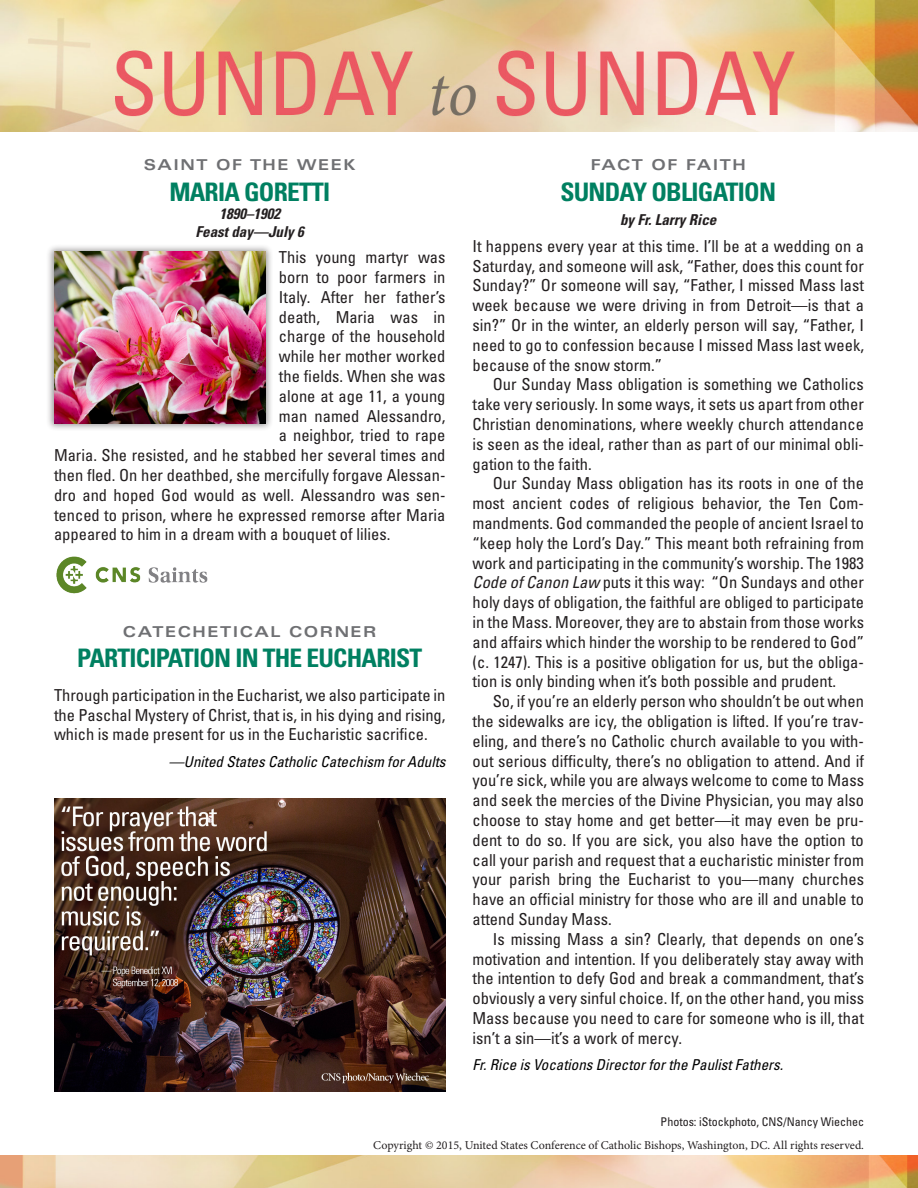
<style>
.page{position:relative;width:918px;height:1188px;background:#fff}
.page>*{position:absolute;margin:0;border:0;box-sizing:border-box;transform-origin:0 0}
.t1{font:700 condensed 25.5px "Univers LT Std";letter-spacing:-.03em;color:#008061}
.t2{font:condensed 16.5px/19.8px "Univers LT Std";color:#231f20;text-align:justify}
.t3{font:italic condensed 15px "Univers LT Std";color:#000}
.item_name{font:700 expanded 15px "Univers LT Std";letter-spacing:.1em;color:#6f7073}
.t4{font:italic 700 condensed 15px "Univers LT Std";color:#231f20}
.t5{font:12px "Minion Pro";color:#231f20}
.parafirst{font:condensed 12px "Univers LT Std";color:#231f20}
.s1{font-style:italic}
</style>
<div class="page">
<img style="left:0;top:0;width:918px;height:132px">
<img style="left:0;top:1156px;width:918px;height:32px">
<img style="left:56px;top:556px;width:152px;height:38px">
<div style="left:46px;top:243px;width:227px;height:188px;background:#231f20;opacity:.47"></div>
<img style="left:54px;top:252px;width:211px;height:171px">
<img style="left:55px;top:799px;width:391px;height:293px">
<p class="item_name" style="left:144px;top:156px;width:213px">SAINT OF THE WEEK</p>
<h1 class="t1" style="left:169px;top:176px;width:162px">MARIA GORETTI</h1>
<h1 class="t4" style="left:219px;top:204px;width:62px">1890–1902</h1>
<h1 class="t4" style="left:196px;top:222px;width:110px">Feast day—July 6</h1>
<p class="t2" style="left:279px;top:247px;width:168px">This young martyr was</p>
<p class="t2" style="left:279px;top:267px;width:168px">born to poor farmers in</p>
<p class="t2" style="left:279px;top:287px;width:168px">Italy. After her father’s</p>
<p class="t2" style="left:279px;top:307px;width:168px">death, Maria was in</p>
<p class="t2" style="left:279px;top:326px;width:168px">charge of the household</p>
<p class="t2" style="left:279px;top:346px;width:168px">while her mother worked</p>
<p class="t2" style="left:279px;top:366px;width:168px">the fields. When she was</p>
<p class="t2" style="left:279px;top:386px;width:168px">alone at age 11, a young</p>
<p class="t2" style="left:279px;top:406px;width:168px">man named Alessandro,</p>
<p class="t2" style="left:279px;top:425px;width:168px">a neighbor, tried to rape</p>
<p class="t2" style="left:54px;top:445px;width:393px">Maria. She resisted, and he stabbed her several times and</p>
<p class="t2" style="left:54px;top:465px;width:393px">then fled. On her deathbed, she mercifully forgave Alessan-</p>
<p class="t2" style="left:54px;top:485px;width:393px">dro and hoped God would as well. Alessandro was sen-</p>
<p class="t2" style="left:54px;top:505px;width:393px">tenced to prison, where he expressed remorse after Maria</p>
<p class="t2" style="left:54px;top:524px;width:338px">appeared to him in a dream with a bouquet of lilies.</p>
<p class="item_name" style="left:123px;top:623px;width:255px">CATECHETICAL CORNER</p>
<h1 class="t1" style="left:77px;top:643px;width:346px">PARTICIPATION IN THE EUCHARIST</h1>
<p class="t2" style="left:54px;top:685px;width:393px">Through participation in the Eucharist, we also participate in the Paschal Mystery of Christ, that is, in his dying and rising, which is made present for us in the Eucharistic sacrifice.</p>
<p class="t3" style="left:169px;top:752px;width:278px">—United States Catholic Catechism for Adults</p>
<p class="item_name" style="left:591px;top:156px;width:156px">FACT OF FAITH</p>
<h1 class="t1" style="left:560px;top:176px;width:217px">SUNDAY OBLIGATION</h1>
<h1 class="t4" style="left:620px;top:211px;width:98px">by Fr. Larry Rice</h1>
<p class="t2" style="left:472px;top:236px;width:393px">It happens every year at this time. I’ll be at a wedding on a Saturday, and someone will ask, “Father, does this count for Sunday?” Or someone will say, “Father, I missed Mass last week because we were driving in from Detroit—is that a sin?” Or in the winter, an elderly person will say, “Father, I need to go to confession because I missed Mass last week, because of the snow storm.”</p>
<p class="t2" style="left:472px;top:374px;width:393px;text-indent:20px">Our Sunday Mass obligation is something we Catholics take very seriously. In some ways, it sets us apart from other Christian denominations, where weekly church attendance is seen as the ideal, rather than as part of our minimal obli&shy;gation to the faith.</p>
<p class="t2" style="left:472px;top:473px;width:393px;text-indent:20px">Our Sunday Mass obligation has its roots in one of the most ancient codes of religious behavior, the Ten Com&shy;mandments. God commanded the people of ancient Israel to “keep holy the Lord’s Day.” This meant both refraining from work and participating in the community’s worship. The 1983<br><span class="s1">Code of Canon Law</span> puts it this way: “On Sundays and other holy days of obligation, the faithful are obliged to participate in the Mass. Moreover, they are to abstain from those works and affairs which hinder the worship to be rendered to God” (c. 1247). This is a positive obligation for us, but the obliga&shy;tion is only binding when it’s both possible and prudent.</p>
<p class="t2" style="left:472px;top:691px;width:393px;text-indent:20px">So, if you’re an elderly person who shouldn’t be out when the sidewalks are icy, the obligation is lifted. If you’re trav&shy;eling, and there’s no Catholic church available to you with&shy;out serious difficulty, there’s no obligation to attend. And if you’re sick, while you are always welcome to come to Mass and seek the mercies of the Divine Physician, you may also choose to stay home and get better—it may even be pru&shy;dent to do so. If you are sick, you also have the option to call your parish and request that a eucharistic minister from your parish bring the Eucharist to you—many churches have an official ministry for those who are ill and unable to attend Sunday Mass.</p>
<p class="t2" style="left:472px;top:929px;width:393px;text-indent:20px">Is missing Mass a sin? Clearly, that depends on one’s motivation and intention. If you deliberately stay away with the intention to defy God and break a commandment, that’s obviously a very sinful choice. If, on the other hand, you miss Mass because you need to care for someone who is ill, that isn’t a sin—it’s a work of mercy.</p>
<p class="t3" style="left:472px;top:1055px;width:312px">Fr. Rice is Vocations Director for the Paulist Fathers.</p>
<p class="parafirst" style="left:661px;top:1114px;width:205px">Photos: iStockphoto, CNS/Nancy Wiechec</p>
<p class="t5" style="left:373px;top:1137px;width:492px">Copyright © 2015, United States Conference of Catholic Bishops, Washington, DC. All rights reserved.</p>
</div>
